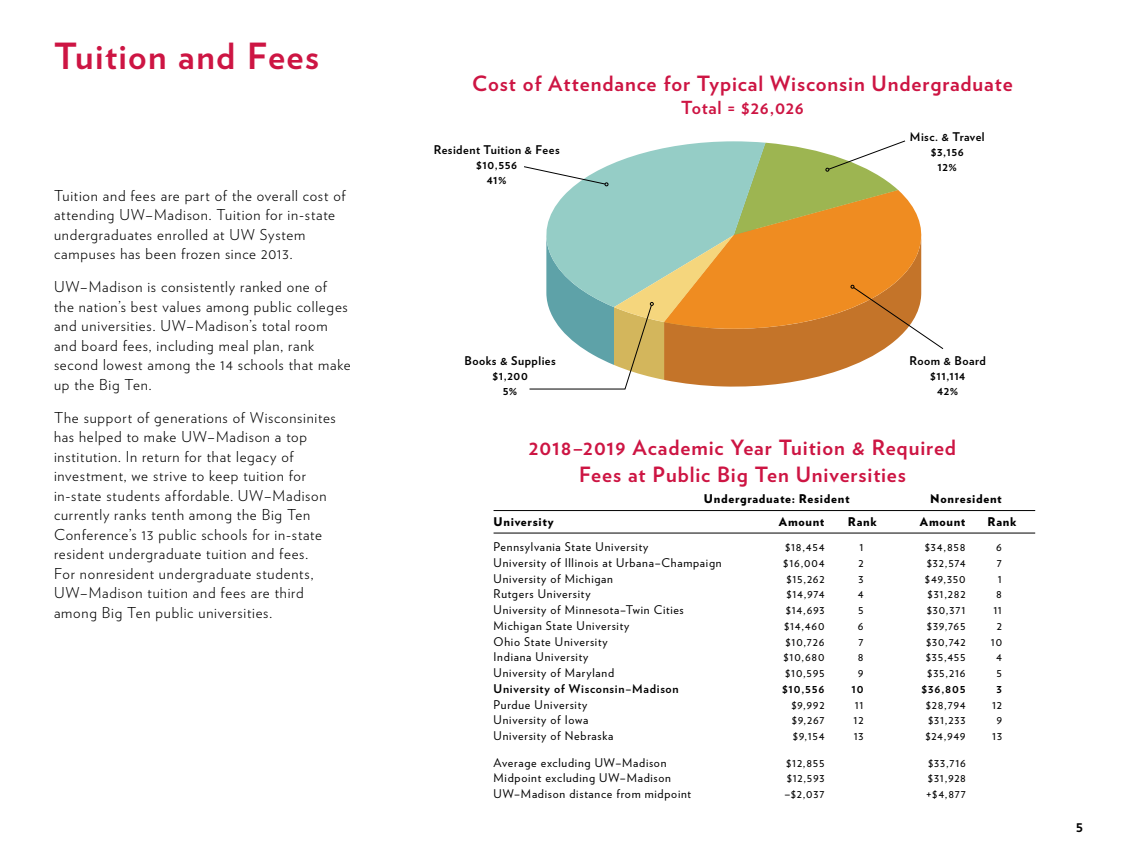
<style>
.page{position:relative;width:1134px;height:864px;background:#fff}
.page>*{position:absolute;margin:0;border:0;box-sizing:border-box;transform-origin:0 0}
.t1{font:700 36px "Verlag";letter-spacing:.035em;color:#cd1543}
.t2{font:700 21px/27px "Verlag";letter-spacing:.04em;color:#cd1543;text-align:center}
.t3{font:700 18px "Verlag";letter-spacing:.04em;color:#cd1543}
.t4{font:300 15px/19.5px "Verlag";letter-spacing:.05em;color:#000}
.t5{font:700 15px "Verlag";color:#000}
.t6{font:12px "Verlag";letter-spacing:.06em;color:#000}
.t7{font:700 12px/15px "Verlag";letter-spacing:.04em;color:#000;text-align:center}
.t8{font:900 12px "Verlag";letter-spacing:.06em;color:#000}
.t9{font:700 12px "Verlag";letter-spacing:.06em;color:#000}
</style>
<div class="page">
<hr style="left:494px;top:510px;width:541px;height:1px;background:#000">
<hr style="left:494px;top:533px;width:541px;height:1px;background:#000">
<svg style="left:524px;top:140px;width:420px;height:250px"></svg>
<h1 class="t1" style="left:54px;top:28px;width:267px">Tuition and Fees</h1>
<p class="t4" style="left:54px;top:185px;width:293px">Tuition and fees are part of the overall cost of attending UW–Madison. Tuition for in-state undergraduates enrolled at UW System campuses has been frozen since 2013.</p>
<p class="t4" style="left:54px;top:277px;width:298px">UW–Madison is consistently ranked one of<br>the nation’s best values among public colleges and universities. UW–Madison’s total room and board fees, including meal plan, rank second lowest among the 14 schools that make up the Big Ten.</p>
<p class="t4" style="left:54px;top:407px;width:283px">The support of generations of Wisconsinites has helped to make UW–Madison a top institution. In return for that legacy of investment, we strive to keep tuition for in-state students affordable. UW–Madison currently ranks tenth among the Big Ten Conference’s 13 public schools for in-state resident undergraduate tuition and fees.<br>For nonresident undergraduate students, UW–Madison tuition and fees are third among Big Ten public universities.</p>
<h2 class="t2" style="left:472px;top:69px;width:542px">Cost of Attendance for Typical Wisconsin Undergraduate</h2>
<p class="t3" style="left:681px;top:93px;width:124px">Total = $26,026</p>
<p class="t7" style="left:434px;top:142px;width:127px">Resident Tuition &amp; Fees $10,556<br>41%</p>
<p class="t7" style="left:910px;top:128px;width:76px">Misc. &amp; Travel $3,156<br>12%</p>
<p class="t7" style="left:464px;top:353px;width:93px">Books &amp; Supplies $1,200<br>5%</p>
<p class="t7" style="left:909px;top:353px;width:78px">Room &amp; Board $11,114<br>42%</p>
<h2 class="t2" style="left:529px;top:433px;width:429px">2018–2019 Academic Year Tuition &amp; Required<br>Fees at Public Big Ten Universities</h2>
<p class="t8" style="left:704px;top:489px;width:147px">Undergraduate: Resident</p>
<p class="t8" style="left:930px;top:489px;width:73px">Nonresident</p>
<p class="t8" style="left:494px;top:512px;width:62px">University</p>
<p class="t8" style="left:779px;top:512px;width:47px">Amount</p>
<p class="t8" style="left:848px;top:512px;width:30px">Rank</p>
<p class="t8" style="left:920px;top:512px;width:47px">Amount</p>
<p class="t8" style="left:988px;top:512px;width:30px">Rank</p>
<p class="t6" style="left:494px;top:538px;width:156px">Pennsylvania State University</p>
<p class="t6" style="left:785px;top:538px;width:41px">$18,454</p>
<p class="t6" style="left:859px;top:538px;width:6px">1</p>
<p class="t6" style="left:925px;top:538px;width:42px">$34,858</p>
<p class="t6" style="left:996px;top:538px;width:7px">6</p>
<p class="t6" style="left:494px;top:554px;width:230px">University of Illinois at Urbana–Champaign</p>
<p class="t6" style="left:783px;top:554px;width:43px">$16,004</p>
<p class="t6" style="left:858px;top:554px;width:7px">2</p>
<p class="t6" style="left:927px;top:554px;width:40px">$32,574</p>
<p class="t6" style="left:997px;top:554px;width:7px">7</p>
<p class="t6" style="left:494px;top:569px;width:121px">University of Michigan</p>
<p class="t6" style="left:786px;top:569px;width:40px">$15,262</p>
<p class="t6" style="left:859px;top:569px;width:7px">3</p>
<p class="t6" style="left:925px;top:569px;width:42px">$49,350</p>
<p class="t6" style="left:998px;top:569px;width:6px">1</p>
<p class="t6" style="left:494px;top:585px;width:99px">Rutgers University</p>
<p class="t6" style="left:786px;top:585px;width:40px">$14,974</p>
<p class="t6" style="left:858px;top:585px;width:7px">4</p>
<p class="t6" style="left:928px;top:585px;width:39px">$31,282</p>
<p class="t6" style="left:996px;top:585px;width:7px">8</p>
<p class="t6" style="left:494px;top:601px;width:192px">University of Minnesota–Twin Cities</p>
<p class="t6" style="left:786px;top:601px;width:40px">$14,693</p>
<p class="t6" style="left:858px;top:601px;width:7px">5</p>
<p class="t6" style="left:927px;top:601px;width:40px">$30,371</p>
<p class="t6" style="left:993px;top:601px;width:10px">11</p>
<p class="t6" style="left:494px;top:617px;width:137px">Michigan State University</p>
<p class="t6" style="left:784px;top:617px;width:42px">$14,460</p>
<p class="t6" style="left:858px;top:617px;width:7px">6</p>
<p class="t6" style="left:927px;top:617px;width:40px">$39,765</p>
<p class="t6" style="left:997px;top:617px;width:7px">2</p>
<p class="t6" style="left:494px;top:632px;width:116px">Ohio State University</p>
<p class="t6" style="left:785px;top:632px;width:41px">$10,726</p>
<p class="t6" style="left:858px;top:632px;width:7px">7</p>
<p class="t6" style="left:926px;top:632px;width:41px">$30,742</p>
<p class="t6" style="left:991px;top:632px;width:13px">10</p>
<p class="t6" style="left:494px;top:648px;width:96px">Indiana University</p>
<p class="t6" style="left:783px;top:648px;width:43px">$10,680</p>
<p class="t6" style="left:858px;top:648px;width:7px">8</p>
<p class="t6" style="left:926px;top:648px;width:41px">$35,455</p>
<p class="t6" style="left:996px;top:648px;width:7px">4</p>
<p class="t6" style="left:494px;top:664px;width:122px">University of Maryland</p>
<p class="t6" style="left:785px;top:664px;width:41px">$10,595</p>
<p class="t6" style="left:858px;top:664px;width:7px">9</p>
<p class="t6" style="left:927px;top:664px;width:40px">$35,216</p>
<p class="t6" style="left:997px;top:664px;width:7px">5</p>
<p class="t9" style="left:494px;top:679px;width:187px">University of Wisconsin–Madison</p>
<p class="t7" style="left:782px;top:680px;width:44px">$10,556</p>
<p class="t7" style="left:852px;top:680px;width:14px">10</p>
<p class="t7" style="left:922px;top:680px;width:45px">$36,805</p>
<p class="t7" style="left:997px;top:680px;width:7px">3</p>
<p class="t6" style="left:494px;top:695px;width:95px">Purdue University</p>
<p class="t6" style="left:791px;top:695px;width:35px">$9,992</p>
<p class="t6" style="left:855px;top:695px;width:10px">11</p>
<p class="t6" style="left:926px;top:695px;width:41px">$28,794</p>
<p class="t6" style="left:992px;top:695px;width:11px">12</p>
<p class="t6" style="left:494px;top:711px;width:96px">University of Iowa</p>
<p class="t6" style="left:792px;top:711px;width:34px">$9,267</p>
<p class="t6" style="left:854px;top:711px;width:11px">12</p>
<p class="t6" style="left:928px;top:711px;width:39px">$31,233</p>
<p class="t6" style="left:996px;top:711px;width:7px">9</p>
<p class="t6" style="left:494px;top:727px;width:121px">University of Nebraska</p>
<p class="t6" style="left:793px;top:727px;width:33px">$9,154</p>
<p class="t6" style="left:854px;top:727px;width:11px">13</p>
<p class="t6" style="left:925px;top:727px;width:42px">$24,949</p>
<p class="t6" style="left:992px;top:727px;width:11px">13</p>
<p class="t6" style="left:494px;top:753px;width:174px">Average excluding UW–Madison</p>
<p class="t6" style="left:786px;top:753px;width:40px">$12,855</p>
<p class="t6" style="left:928px;top:753px;width:39px">$33,716</p>
<p class="t6" style="left:494px;top:769px;width:179px">Midpoint excluding UW–Madison</p>
<p class="t6" style="left:787px;top:769px;width:39px">$12,593</p>
<p class="t6" style="left:928px;top:769px;width:40px">$31,928</p>
<p class="t6" style="left:494px;top:785px;width:199px">UW–Madison distance from midpoint</p>
<p class="t6" style="left:784px;top:785px;width:42px">–$2,037</p>
<p class="t6" style="left:926px;top:785px;width:41px">+$4,877</p>
<p class="t5" style="left:1076px;top:815px;width:9px">5</p>
</div>
